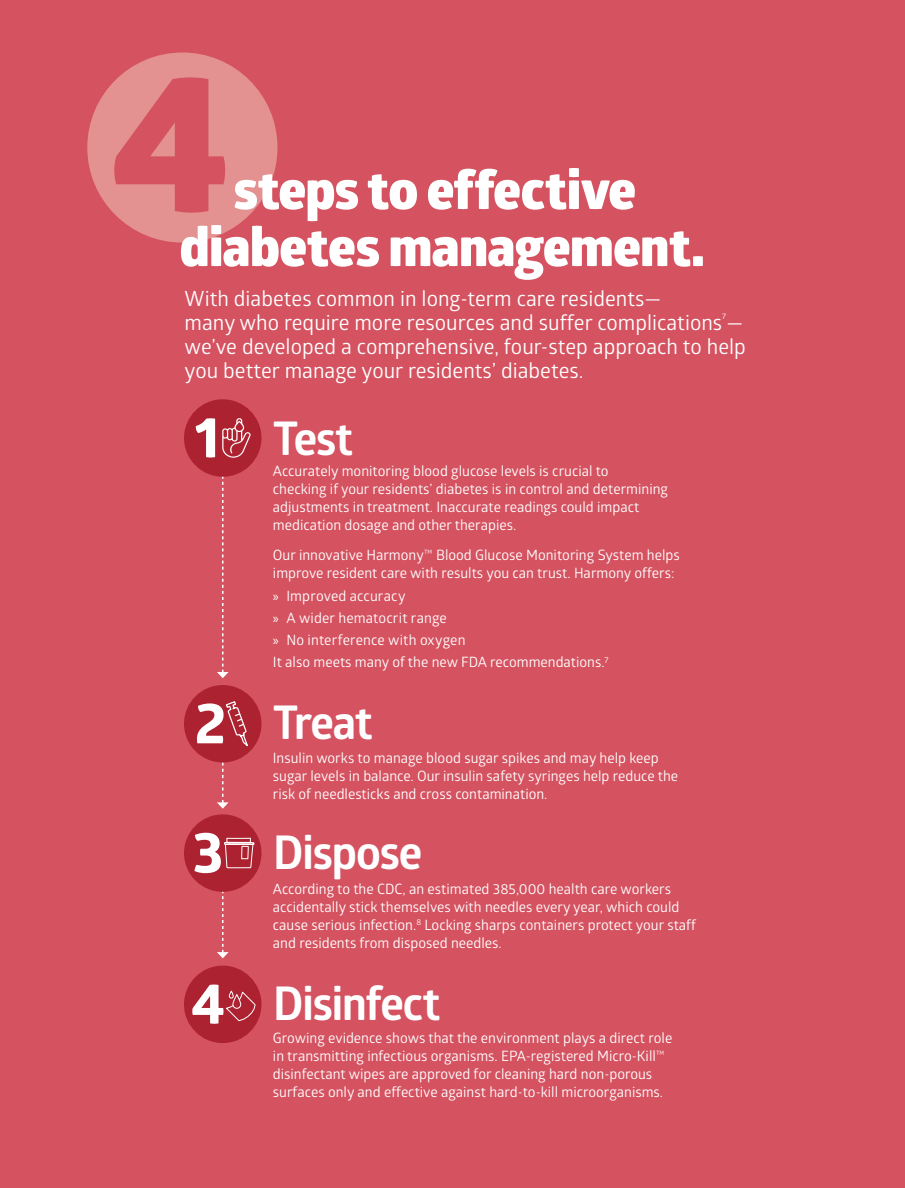
<style>
.page{position:relative;width:905px;height:1188px;background:#fff}
.page>*{position:absolute;margin:0;border:0;box-sizing:border-box;transform-origin:0 0}
.t1{font:800 196.8px "Glober";color:#d55260}
.t2{font:700 57.45px "Globerx";color:#fff}
.t3{font:800 54px "Glober";letter-spacing:-.015em;color:#fff}
.t4{font:700 46.5px "Glober";letter-spacing:-.04em;color:#fff}
.t5{font:21px/24px "Glober";color:#fff}
.t6{font:14.25px/18px "Glober";color:#fff}
.t7{font:7.8px "Glober";color:#fff}
.s1{font-family:"Myriad Pro"}
</style>
<div class="page">
<div style="left:0;top:0;width:904px;height:1188px;background:#d55260"></div>
<div style="left:87px;top:52px;width:190px;height:191px;background:#e39291;border-radius:50%"></div>
<div style="left:184px;top:399px;width:77px;height:78px;background:#ad2231;border-radius:50%"></div>
<svg style="left:217px;top:418px;width:34px;height:260px"></svg>
<div style="left:184px;top:685px;width:77px;height:77px;background:#ad2231;border-radius:50%"></div>
<svg style="left:217px;top:701px;width:32px;height:108px"></svg>
<div style="left:184px;top:814px;width:77px;height:78px;background:#ad2231;border-radius:50%"></div>
<svg style="left:217px;top:837px;width:38px;height:121px"></svg>
<div style="left:184px;top:966px;width:77px;height:77px;background:#ad2231;border-radius:50%"></div>
<svg style="left:226px;top:990px;width:30px;height:32px"></svg>
<h1 class="t1" style="left:112px;top:-5px;width:118px">4</h1>
<h3 class="t3" style="left:179px;top:207px;width:527px">diabetes management.</h3>
<h3 class="t3" style="left:233px;top:149px;width:404px">steps to effective</h3>
<h3 class="t5" style="left:184px;top:285px;width:560px">With diabetes common in long-term care residents—<br>many who require more resources and suffer complications —</h3>
<p class="t7" style="left:722px;top:311px;width:5px">7</p>
<h3 class="t5" style="left:184px;top:333px;width:562px">we’ve developed a comprehensive, four-step approach to help you better manage your residents’ diabetes.</h3>
<h3 class="t4" style="left:273px;top:406px;width:82px">Test</h3>
<h2 class="t2" style="left:195px;top:396px;width:26px">1</h2>
<p class="t6" style="left:273px;top:462px;width:396px">Accurately monitoring blood glucose levels is crucial to<br>checking if your residents’ diabetes is in control and determining adjustments in treatment. Inaccurate readings could impact medication dosage and other therapies.</p>
<h2 class="t2" style="left:195px;top:681px;width:33px">2</h2>
<h2 class="t2" style="left:193px;top:811px;width:32px">3</h2>
<h2 class="t2" style="left:191px;top:962px;width:35px">4</h2>
<p class="t6" style="left:273px;top:546px;width:408px">Our innovative Harmony™ Blood Glucose Monitoring System helps improve resident care with results you can trust. Harmony offers:</p>
<p class="t6" style="left:273px;top:585px;width:337px;line-height:22px"><span class="s1">»</span> Improved accuracy<br><span class="s1">»</span> A wider hematocrit range<br><span class="s1">»</span> No interference with oxygen<br>It also meets many of the new FDA recommendations.<sup>7</sup></p>
<h3 class="t4" style="left:273px;top:690px;width:101px">Treat</h3>
<p class="t6" style="left:273px;top:748px;width:407px">Insulin works to manage blood sugar spikes and may help keep sugar levels in balance. Our insulin safety syringes help reduce the risk of needlesticks and cross contamination.</p>
<h3 class="t4" style="left:273px;top:820px;width:151px">Dispose</h3>
<p class="t6" style="left:273px;top:879px;width:425px">According to the CDC, an estimated 385,000 health care workers accidentally stick themselves with needles every year, which could cause serious infection.<sup>8</sup> Locking sharps containers protect your staff and residents from disposed needles.</p>
<h3 class="t4" style="left:273px;top:971px;width:169px">Disinfect</h3>
<p class="t6" style="left:273px;top:1028px;width:401px">Growing evidence shows that the environment plays a direct role in transmitting infectious organisms. EPA-registered Micro-Kill™ disinfectant wipes are approved for cleaning hard non-porous surfaces only and effective against hard-to-kill microorganisms.</p>
</div>
